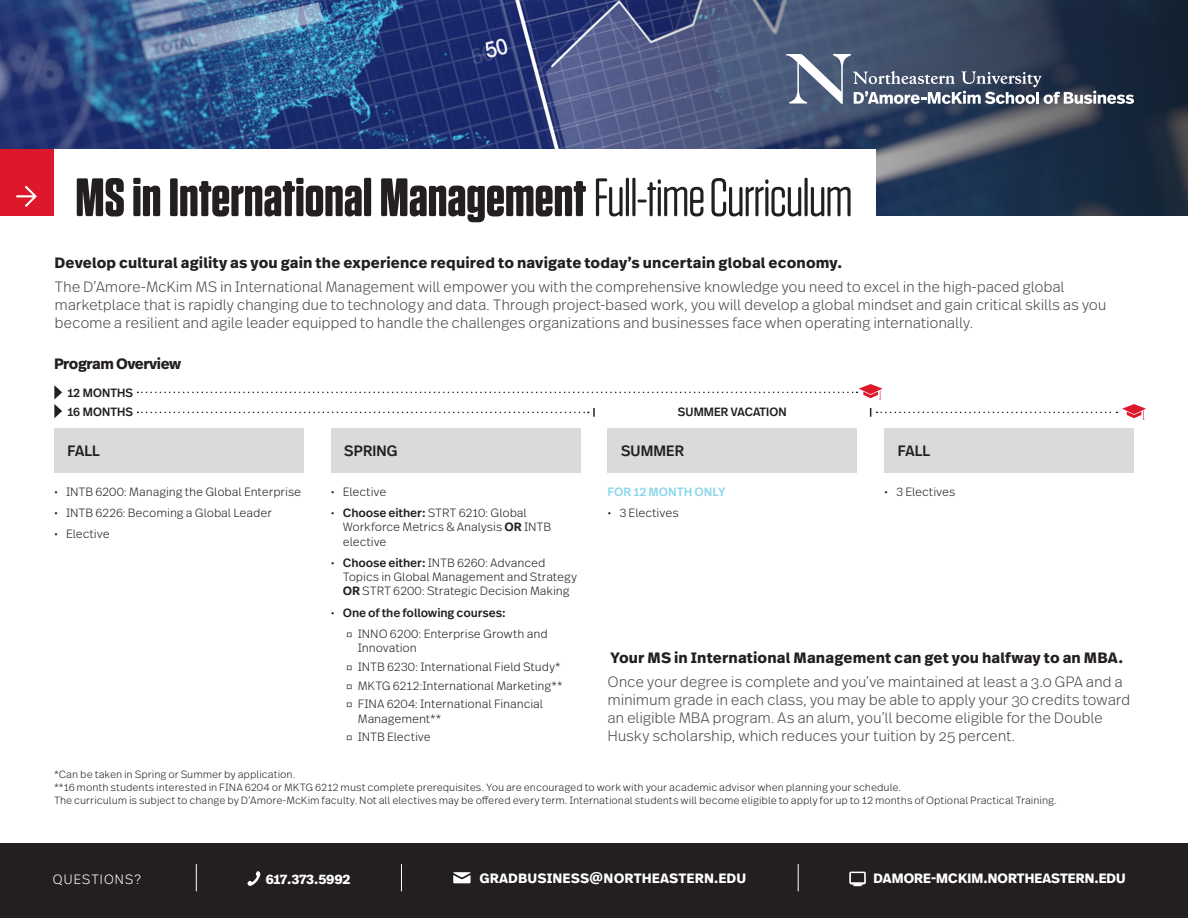
<style>
.page{position:relative;width:1188px;height:918px;background:#fff}
.page>*{position:absolute;margin:0;border:0;box-sizing:border-box;transform-origin:0 0}
.t1{font:700 54px "Tungsten Rounded";color:#231f20}
.t2{font:300 15px/18px "Real Text Pro";letter-spacing:-.02em;color:#4c4c4c}
.t3{font:700 15px "Real Text Pro";letter-spacing:.01em;color:#231f20}
.t4{font:500 15px "Real Head Pro";letter-spacing:.01em;color:#231f20}
.t5{font:700 15px "Real Text Pro";letter-spacing:-.03em;color:#231f20}
.t6{font:700 13.5px "Real Text Pro";letter-spacing:.01em;color:#fff}
.t7{font:700 13.5px "Real Head Pro";letter-spacing:.01em;color:#fff}
.t8{font:700 13.5px "Real Text Pro";letter-spacing:-.015em;color:#fff}
.t9{font:300 13.5px "Real Head Pro";letter-spacing:.085em;color:#fff}
.t10{font:300 12px/14.4px "Real Text Pro";letter-spacing:-.01em;color:#231f20}
.t11{font:500 12px "Real Head Pro";letter-spacing:.01em;color:#231f20}
.t12{font:500 12px "Real Text Pro";letter-spacing:-.01em;color:#231f20}
.t13{font:500 12px "Real Text Pro";letter-spacing:.005em;color:#88d5ed}
.t14{font:300 10.5px/12.6px "Real Text Pro";letter-spacing:-.005em;color:#231f20}
.s1{font-weight:400}
.s2{font-weight:500}
.s3{font-weight:600}
.s4{font-weight:300}
</style>
<div class="page">
<img style="left:0;top:0;width:579px;height:150px">
<svg style="left:579px;top:0;width:609px;height:216px;background:#3a4864"></svg>
<div style="left:0;top:844px;width:1188px;height:74px;background:#231f20"></div>
<svg style="left:247px;top:871px;width:14px;height:15px"></svg>
<svg style="left:453px;top:872px;width:18px;height:11px"></svg>
<svg style="left:849px;top:872px;width:17px;height:14px"></svg>
<svg style="left:798px;top:864px;width:1px;height:27px"></svg>
<svg style="left:401px;top:864px;width:1px;height:27px"></svg>
<svg style="left:196px;top:864px;width:1px;height:27px"></svg>
<div style="left:54px;top:150px;width:822px;height:69px;background:#fff"></div>
<div style="left:0;top:150px;width:54px;height:66px;background:#dc182a"></div>
<svg style="left:16px;top:186px;width:21px;height:21px"></svg>
<svg style="left:786px;top:54px;width:348px;height:50px;background:#5a667a"></svg>
<svg style="left:54px;top:385px;width:8px;height:33px"></svg>
<div style="left:54px;top:428px;width:250px;height:44px;background:#d9dadc"></div>
<div style="left:884px;top:428px;width:250px;height:44px;background:#d9dadc"></div>
<div style="left:331px;top:428px;width:249px;height:44px;background:#d9dadc"></div>
<div style="left:608px;top:428px;width:249px;height:44px;background:#d9dadc"></div>
<svg style="left:137px;top:384px;width:1009px;height:35px"></svg>
<div style="left:678px;top:406px;width:109px;height:10px;background:#fff"></div>
<p class="t1" style="left:75px;top:168px;width:779px">MS in International Management <span class="s1">Full-time Curriculum</span></p>
<p class="t3" style="left:55px;top:251px;width:789px">Develop cultural agility as you gain the experience required to navigate today’s uncertain global economy.</p>
<p class="t2" style="left:55px;top:277px;width:1053px">The D’Amore-McKim MS in International Management will empower you with the comprehensive knowledge you need to excel in the high-paced global marketplace that is rapidly changing due to technology and data. Through project-based work, you will develop a global mindset and gain critical skills as you become a resilient and agile leader equipped to handle the challenges organizations and businesses face when operating internationally.</p>
<p class="t5" style="left:54px;top:353px;width:129px">Program Overview</p>
<p class="t11" style="left:68px;top:384px;width:67px">12 MONTHS</p>
<p class="t11" style="left:68px;top:403px;width:67px">16 MONTHS</p>
<p class="t11" style="left:678px;top:403px;width:110px">SUMMER VACATION</p>
<p class="t4" style="left:68px;top:440px;width:34px">FALL</p>
<p class="t4" style="left:344px;top:440px;width:55px">SPRING</p>
<p class="t4" style="left:621px;top:440px;width:64px">SUMMER</p>
<p class="t4" style="left:898px;top:440px;width:34px">FALL</p>
<p class="t10" style="left:54px;top:484px;width:249px">• INTB 6200: Managing the Global Enterprise</p>
<p class="t10" style="left:54px;top:505px;width:220px">• INTB 6226: Becoming a Global Leader</p>
<p class="t10" style="left:54px;top:526px;width:57px">• Elective</p>
<p class="t10" style="left:331px;top:484px;width:57px">• Elective</p>
<p class="t10" style="left:343px;top:505px;width:210px;text-indent:-12px">• <span class="s2">Choose either:</span> STRT 6210: Global<br>Workforce Metrics &amp; Analysis <span class="s3">OR</span> INTB elective</p>
<p class="t10" style="left:343px;top:555px;width:236px;text-indent:-12px">• <span class="s2">Choose either:</span> INTB 6260: Advanced<br>Topics in Global Management and Strategy<br><span class="s3">OR</span> STRT 6200: Strategic Decision Making</p>
<p class="t12" style="left:331px;top:604px;width:176px"><span class="s4">•</span> One of the following courses:</p>
<p class="t10" style="left:358px;top:626px;width:192px;text-indent:-12px">□ INNO 6200: Enterprise Growth and<br>Innovation</p>
<p class="t10" style="left:346px;top:659px;width:216px">□ INTB 6230: International Field Study*</p>
<p class="t10" style="left:346px;top:678px;width:218px">□ MKTG 6212:International Marketing**</p>
<p class="t10" style="left:358px;top:696px;width:187px;text-indent:-12px">□ FINA 6204: International Financial<br>Management**</p>
<p class="t10" style="left:346px;top:729px;width:87px">□ INTB Elective</p>
<p class="t10" style="left:884px;top:484px;width:73px">• 3 Electives</p>
<p class="t13" style="left:608px;top:483px;width:119px">FOR 12 MONTH ONLY</p>
<p class="t10" style="left:608px;top:505px;width:73px">• 3 Electives</p>
<p class="t3" style="left:610px;top:646px;width:514px">Your MS in International Management can get you halfway to an MBA.</p>
<p class="t2" style="left:608px;top:672px;width:524px">Once your degree is complete and you’ve maintained at least a 3.0 GPA and a minimum grade in each class, you may be able to apply your 30 credits toward an eligible MBA program. As an alum, you’ll become eligible for the Double Husky scholarship, which reduces your tuition by 25 percent.</p>
<p class="t14" style="left:54px;top:768px;width:1004px">*Can be taken in Spring or Summer by application.<br>**16 month students interested in FINA 6204 or MKTG 6212 must complete prerequisites. You are encouraged to work with your academic advisor when planning your schedule.<br>The curriculum is subject to change by D’Amore-McKim faculty. Not all electives may be offered every term. International students will become eligible to apply for up to 12 months of Optional Practical Training.</p>
<p class="t9" style="left:53px;top:870px;width:90px">QUESTIONS?</p>
<p class="t8" style="left:266px;top:870px;width:86px">617.373.5992</p>
<p class="t6" style="left:479px;top:869px;width:268px">GRADBUSINESS@NORTHEASTERN.EDU</p>
<p class="t7" style="left:874px;top:869px;width:254px">DAMORE-MCKIM.NORTHEASTERN.EDU</p>
</div>
